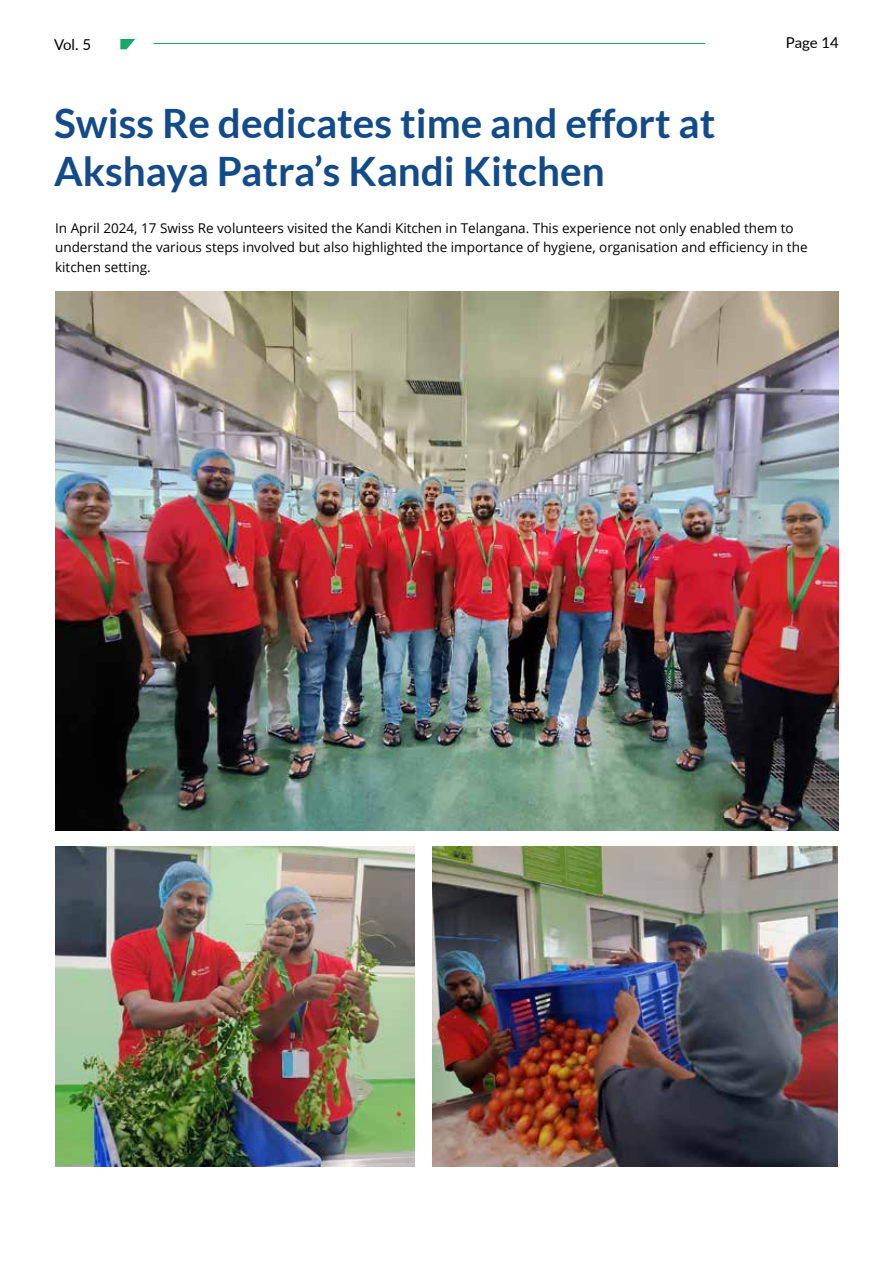
<style>
.page{position:relative;width:893px;height:1263px;background:#fff}
.page>*{position:absolute;margin:0;border:0;box-sizing:border-box;transform-origin:0 0}
.t1{font:700 40.5px/48.6px "Lato";color:#134a88}
.t2{font:15px "Lato";letter-spacing:-.005em;color:#000}
.t3{font:13.5px/19.5px "Open Sans";color:#000}
</style>
<div class="page">
<img style="left:55px;top:291px;width:784px;height:539px">
<img style="left:55px;top:847px;width:360px;height:319px">
<img style="left:432px;top:847px;width:406px;height:319px">
<hr style="left:154px;top:43px;width:551px;height:1px;background:#17aa66">
<svg style="left:120px;top:39px;width:15px;height:10px"></svg>
<p class="t2" style="left:54px;top:33px;width:39px">Vol. 5</p>
<p class="t2" style="left:786px;top:32px;width:55px">Page 14</p>
<h1 class="t1" style="left:54px;top:98px;width:663px">Swiss Re dedicates time and effort at<br>Akshaya Patra’s Kandi Kitchen</h1>
<p class="t3" style="left:55px;top:218px;width:754px">In April 2024, 17 Swiss Re volunteers visited the Kandi Kitchen in Telangana. This experience not only enabled them to understand the various steps involved but also highlighted the importance of hygiene, organisation and efficiency in the kitchen setting.</p>
</div>
